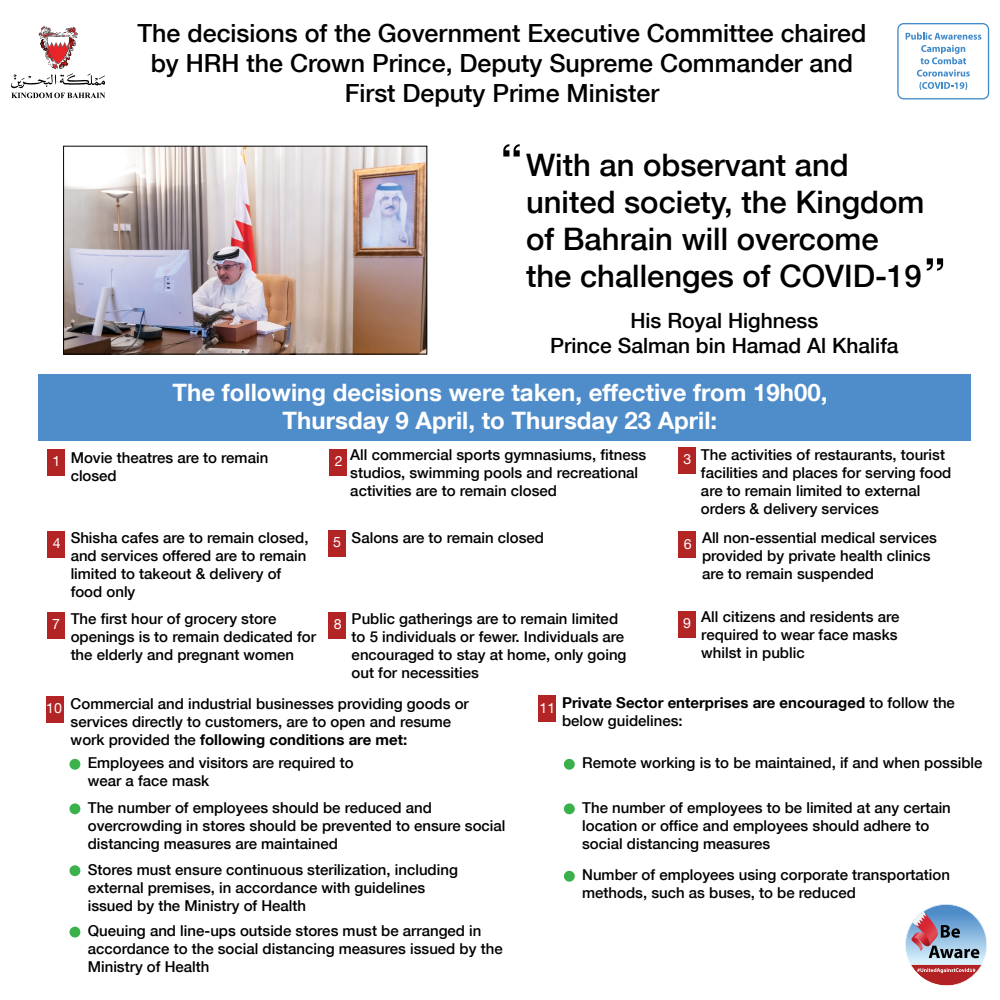
<style>
.page{position:relative;width:1000px;height:1000px;background:#fff}
.page>*{position:absolute;margin:0;border:0;box-sizing:border-box;transform-origin:0 0}
.t1{font:500 31px/37.2px "Helvetica Neue LT Com";color:#000}
.t2{font:500 25px/30px "Helvetica Neue LT Com";color:#000;text-align:center}
.t3{font:700 24px/28.8px "Helvetica Neue LT Com";color:#fff;text-align:center}
.t4{font:500 21px/25.2px "Helvetica Neue LT Com";color:#000;text-align:center}
.t5{font:500 15px/18px "Helvetica Neue LT Com";color:#000}
.t6{font:700 15px/18px "Helvetica Neue LT Com";color:#000}
.t7{font:14.2px "Helvetica Neue LT Com";color:#fff}
.s1{font-weight:500}
.s2{font-weight:700}
</style>
<div class="page">
<div style="left:38px;top:374px;width:932px;height:66px;background:#4f8cca"></div>
<svg style="left:11px;top:25px;width:94px;height:73px"></svg>
<div style="left:47px;top:449px;width:18px;height:27px;background:#b32425"></div>
<div style="left:330px;top:449px;width:17px;height:26px;background:#b32425"></div>
<div style="left:678px;top:448px;width:18px;height:26px;background:#b32425"></div>
<div style="left:48px;top:531px;width:17px;height:27px;background:#b32425"></div>
<div style="left:328px;top:530px;width:17px;height:26px;background:#b32425"></div>
<div style="left:679px;top:531px;width:17px;height:27px;background:#b32425"></div>
<div style="left:47px;top:612px;width:17px;height:26px;background:#b32425"></div>
<div style="left:329px;top:613px;width:17px;height:26px;background:#b32425"></div>
<div style="left:678px;top:611px;width:17px;height:26px;background:#b32425"></div>
<div style="left:46px;top:696px;width:17px;height:26px;background:#b32425"></div>
<div style="left:538px;top:696px;width:18px;height:26px;background:#b32425"></div>
<svg style="left:503px;top:144px;width:17px;height:13px"></svg>
<svg style="left:927px;top:258px;width:16px;height:13px"></svg>
<img style="left:65px;top:148px;width:360px;height:205px">
<div style="left:63px;top:146px;width:364px;height:209px;border:1px solid #000"></div>
<svg style="left:897px;top:23px;width:92px;height:76px"></svg>
<div style="left:70px;top:759px;width:10px;height:11px;background:#3ab14a;border-radius:50%"></div>
<div style="left:70px;top:803px;width:10px;height:11px;background:#3ab14a;border-radius:50%"></div>
<div style="left:70px;top:865px;width:10px;height:11px;background:#3ab14a;border-radius:50%"></div>
<div style="left:70px;top:927px;width:10px;height:11px;background:#3ab14a;border-radius:50%"></div>
<div style="left:564px;top:759px;width:11px;height:11px;background:#3ab14a;border-radius:50%"></div>
<div style="left:564px;top:803px;width:11px;height:11px;background:#3ab14a;border-radius:50%"></div>
<div style="left:564px;top:871px;width:11px;height:11px;background:#3ab14a;border-radius:50%"></div>
<svg style="left:905px;top:904px;width:82px;height:82px"></svg>
<h2 class="t2" style="left:137px;top:18px;width:730px">The decisions of the Government Executive Committee chaired by HRH the Crown Prince, Deputy Supreme Commander and<br>First Deputy Prime Minister</h2>
<h1 class="t1" style="left:526px;top:146px;width:400px">With an observant and united society, the Kingdom of Bahrain will overcome the challenges of COVID-19</h1>
<h3 class="t4" style="left:550px;top:308px;width:350px">His Royal Highness<br>Prince Salman bin Hamad Al Khalifa</h3>
<h3 class="t3" style="left:173px;top:377px;width:657px">The following decisions were taken, effective from 19h00,<br>Thursday 9 April, to Thursday 23 April:</h3>
<p class="t5" style="left:71px;top:449px;width:199px">Movie theatres are to remain closed</p>
<p class="t5" style="left:350px;top:446px;width:297px">All commercial sports gymnasiums, fitness studios, swimming pools and recreational activities are to remain closed</p>
<p class="t5" style="left:701px;top:446px;width:252px">The activities of restaurants, tourist facilities and places for serving food are to remain limited to external orders &amp; delivery services</p>
<p class="t5" style="left:71px;top:528px;width:239px">Shisha cafes are to remain closed, and services offered are to remain limited to takeout &amp; delivery of food only</p>
<p class="t5" style="left:352px;top:528px;width:194px">Salons are to remain closed</p>
<p class="t5" style="left:702px;top:528px;width:236px">All non-essential medical services provided by private health clinics are to remain suspended</p>
<p class="t5" style="left:71px;top:610px;width:247px">The first hour of grocery store openings is to remain dedicated for the elderly and pregnant women</p>
<p class="t5" style="left:352px;top:610px;width:276px">Public gatherings are to remain limited to 5 individuals or fewer. Individuals are encouraged to stay at home, only going out for necessities</p>
<p class="t5" style="left:701px;top:608px;width:200px">All citizens and residents are required to wear face masks whilst in public</p>
<p class="t6" style="left:562px;top:693px;width:394px">Private Sector enterprises are encouraged <span class="s1">to follow the below guidelines:</span></p>
<p class="t7" style="left:52px;top:452px;width:9px">1</p>
<p class="t7" style="left:335px;top:452px;width:9px">2</p>
<p class="t7" style="left:684px;top:450px;width:9px">3</p>
<p class="t7" style="left:53px;top:534px;width:9px">4</p>
<p class="t7" style="left:333px;top:533px;width:9px">5</p>
<p class="t7" style="left:684px;top:535px;width:9px">6</p>
<p class="t7" style="left:52px;top:615px;width:9px">7</p>
<p class="t7" style="left:334px;top:616px;width:9px">8</p>
<p class="t7" style="left:683px;top:614px;width:9px">9</p>
<p class="t5" style="left:71px;top:694px;width:400px">Commercial and industrial businesses providing goods or services directly to customers, are to open and resume work provided the <span class="s2">following conditions are met:</span></p>
<p class="t5" style="left:88px;top:754px;width:267px">Employees and visitors are required to wear a face mask</p>
<p class="t5" style="left:88px;top:799px;width:419px">The number of employees should be reduced and overcrowding in stores should be prevented to ensure social distancing measures are maintained</p>
<p class="t5" style="left:88px;top:860px;width:372px">Stores must ensure continuous sterilization, including external premises, in accordance with guidelines issued by the Ministry of Health</p>
<p class="t5" style="left:88px;top:922px;width:416px">Queuing and line-ups outside stores must be arranged in accordance to the social distancing measures issued by the<br>Ministry of Health</p>
<p class="t7" style="left:46px;top:699px;width:17px">10</p>
<p class="t7" style="left:539px;top:699px;width:17px">11</p>
<p class="t5" style="left:582px;top:754px;width:402px">Remote working is to be maintained, if and when possible</p>
<p class="t5" style="left:582px;top:799px;width:370px">The number of employees to be limited at any certain location or office and employees should adhere to social distancing measures</p>
<p class="t5" style="left:582px;top:866px;width:369px">Number of employees using corporate transportation methods, such as buses, to be reduced</p>
</div>
